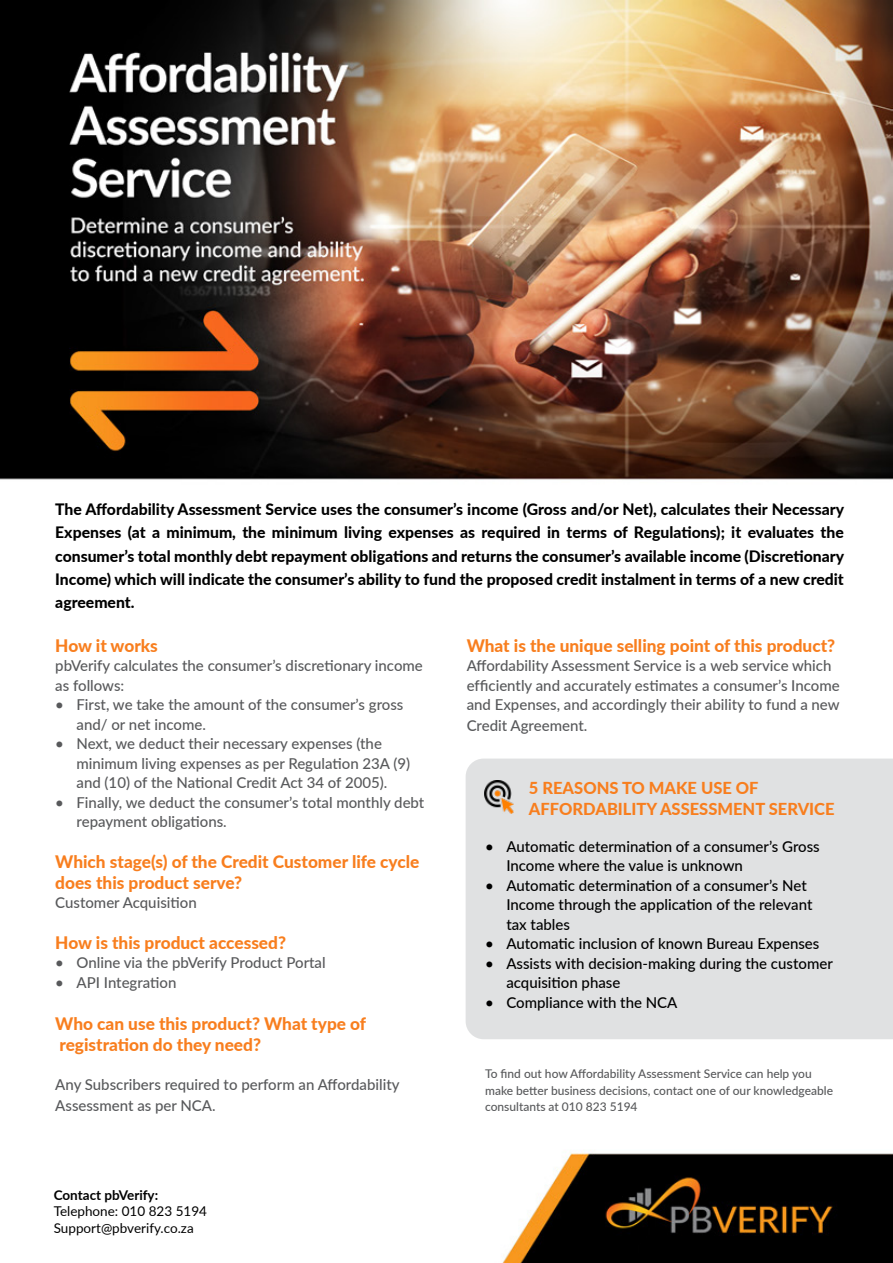
<style>
.page{position:relative;width:893px;height:1263px;background:#fff}
.page>*{position:absolute;margin:0;border:0;box-sizing:border-box;transform-origin:0 0}
.t1{font:800 17.25px/21px "Lato";color:#f87e1e}
.t2{font:800 16.5px/21px "Lato";color:#f87e1e}
.t3{font:800 15.75px/23.2px "Lato";color:#000;text-align:justify}
.t4{font:500 15px/19.5px "Lato";color:#58595b}
.t5{font:500 15px/19.5px "Lato";color:#000}
.t6{font:13.5px/16.5px "Lato";color:#000}
.t7{font:700 13.5px "Lato";color:#000}
.t8{font:500 12px/16.5px "Lato";color:#58595b}
</style>
<div class="page">
<img style="left:0;top:0;width:893px;height:1263px">
<div style="left:466px;top:758px;width:427px;height:281px;background:#e0e1e2"></div>
<img style="left:485px;top:781px;width:29px;height:32px">
<p class="t3" style="left:55px;top:497px;width:790px">The Affordability Assessment Service uses the consumer’s income (Gross and/or Net), calculates their Necessary Expenses (at a minimum, the minimum living expenses as required in terms of Regulations); it evaluates the consumer’s total monthly debt repayment obligations and returns the consumer’s available income (Discretionary Income) which will indicate the consumer’s ability to fund the proposed credit instalment in terms of a new credit agreement.</p>
<p class="t1" style="left:55px;top:634px;width:104px">How it works</p>
<p class="t4" style="left:55px;top:655px;width:369px">pbVerify calculates the consumer’s discretionary income as follows:</p>
<p class="t4" style="left:77px;top:694px;width:328px;text-indent:-21px">• First, we take the amount of the consumer’s gross and/ or net income.</p>
<p class="t4" style="left:77px;top:733px;width:335px;text-indent:-21px">• Next, we deduct their necessary expenses (the minimum living expenses as per Regulation 23A (9) and (10) of the National Credit Act 34 of 2005).</p>
<p class="t4" style="left:77px;top:792px;width:349px;text-indent:-21px">• Finally, we deduct the consumer’s total monthly debt repayment obligations.</p>
<p class="t1" style="left:55px;top:850px;width:366px">Which stage(s) of the Credit Customer life cycle does this product serve?</p>
<p class="t4" style="left:55px;top:892px;width:143px">Customer Acquisition</p>
<p class="t1" style="left:55px;top:931px;width:232px">How is this product accessed?</p>
<p class="t4" style="left:55px;top:952px;width:272px">• Online via the pbVerify Product Portal</p>
<p class="t4" style="left:55px;top:972px;width:123px">• API Integration</p>
<p class="t1" style="left:55px;top:1012px;width:312px">Who can use this product? What type of registration do they need?</p>
<p class="t4" style="left:55px;top:1073px;width:346px;line-height:21px">Any Subscribers required to perform an Affordability<br>Assessment as per NCA.</p>
<p class="t1" style="left:467px;top:634px;width:370px">What is the unique selling point of this product?</p>
<p class="t4" style="left:467px;top:655px;width:375px">Affordability Assessment Service is a web service which efficiently and accurately estimates a consumer’s Income and Expenses, and accordingly their ability to fund a new</p>
<p class="t4" style="left:467px;top:715px;width:122px">Credit Agreement.</p>
<p class="t2" style="left:529px;top:777px;width:307px">5 REASONS TO MAKE USE OF<br>AFFORDABILITY ASSESSMENT SERVICE</p>
<p class="t5" style="left:506px;top:836px;width:315px;text-indent:-21px">• Automatic determination of a consumer’s Gross<br>Income where the value is unknown</p>
<p class="t5" style="left:506px;top:875px;width:308px;text-indent:-21px">• Automatic determination of a consumer’s Net<br>Income through the application of the relevant tax tables</p>
<p class="t5" style="left:485px;top:933px;width:336px">• Automatic inclusion of known Bureau Expenses</p>
<p class="t5" style="left:506px;top:953px;width:328px;text-indent:-21px">• Assists with decision-making during the customer acquisition phase</p>
<p class="t5" style="left:485px;top:992px;width:194px">• Compliance with the NCA</p>
<p class="t8" style="left:485px;top:1065px;width:349px">To find out how Affordability Assessment Service can help you make better business decisions, contact one of our knowledgeable consultants at 010 823 5194</p>
<p class="t7" style="left:54px;top:1185px;width:106px">Contact pbVerify:</p>
<p class="t6" style="left:54px;top:1203px;width:155px">Telephone: 010 823 5194<br>Support@pbverify.co.za</p>
</div>
